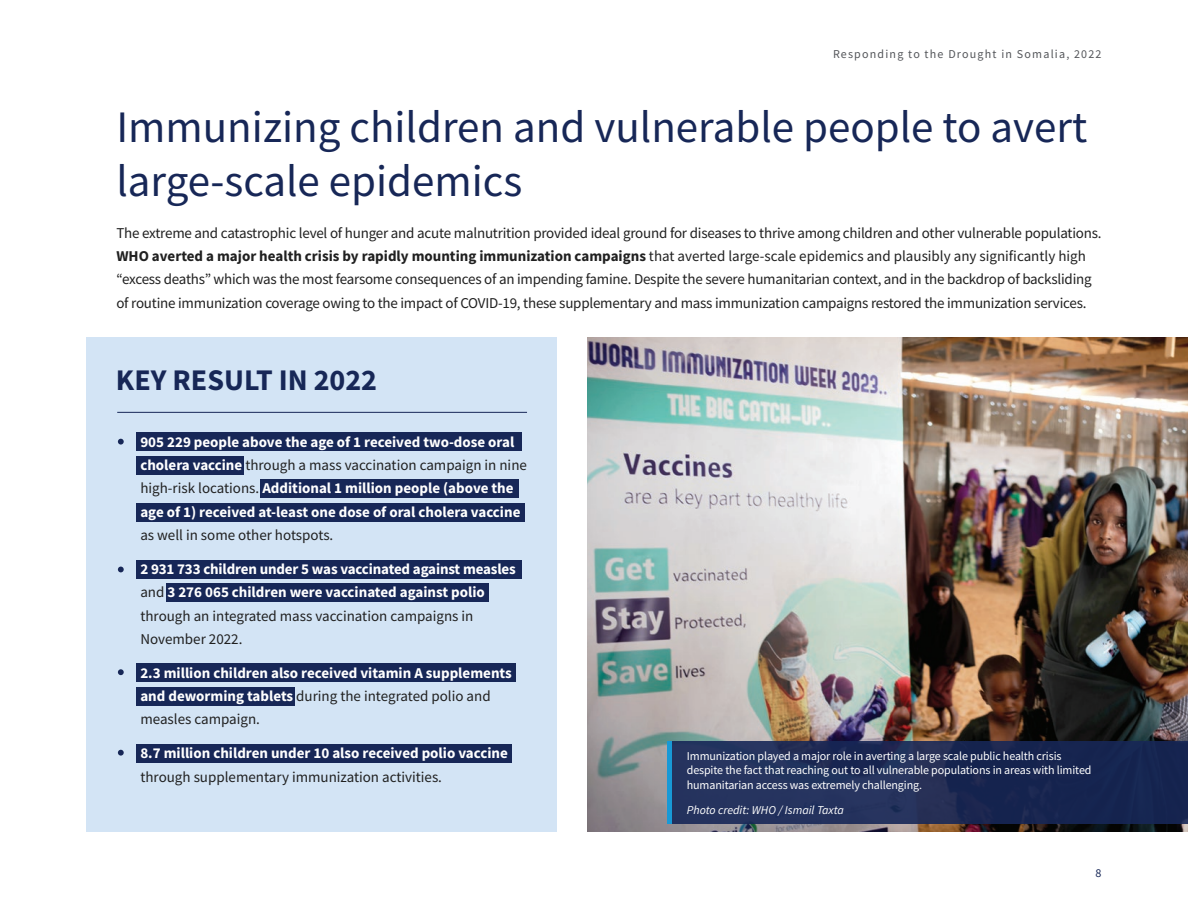
<style>
.page{position:relative;width:1188px;height:918px;background:#fff}
.page>*{position:absolute;margin:0;border:0;box-sizing:border-box;transform-origin:0 0}
.t1{font:45px/54px "Source Sans Pro";color:#172757}
.t2{font:700 30px "Source Sans Pro";color:#172757}
.t3{font:15px/23.2px "Source Sans Pro";letter-spacing:-.015em;color:#202020}
.t4{font:700 15px/23.2px "Source Sans Pro";color:#fff}
.t5{font:12px/14.4px "Source Sans Pro";letter-spacing:-.01em;color:#fff}
.t6{font:12px "Source Sans Pro";letter-spacing:.1em;color:#54565a}
.t7{font:italic 12px "Source Sans Pro";color:#fff}
.t8{font:12px "Source Sans Pro";color:#172757}
.s1{font-weight:700}
.s2{font-weight:400;color:#202020}
</style>
<div class="page">
<div style="left:86px;top:338px;width:471px;height:494px;background:#d3e4f5"></div>
<svg style="left:118px;top:439px;width:6px;height:6px"></svg>
<svg style="left:118px;top:567px;width:6px;height:5px"></svg>
<svg style="left:118px;top:669px;width:6px;height:6px"></svg>
<svg style="left:118px;top:750px;width:6px;height:6px"></svg>
<img style="left:587px;top:338px;width:601px;height:494px">
<div style="left:136px;top:432px;width:385px;height:19px;background:#172757"></div>
<div style="left:136px;top:560px;width:385px;height:19px;background:#172757"></div>
<div style="left:136px;top:663px;width:380px;height:19px;background:#172757"></div>
<div style="left:136px;top:745px;width:375px;height:18px;background:#172757"></div>
<div style="left:136px;top:456px;width:108px;height:19px;background:#172757"></div>
<div style="left:136px;top:504px;width:389px;height:18px;background:#172757"></div>
<div style="left:260px;top:479px;width:258px;height:19px;background:#172757"></div>
<div style="left:166px;top:584px;width:323px;height:18px;background:#172757"></div>
<div style="left:136px;top:687px;width:159px;height:18px;background:#172757"></div>
<div style="left:671px;top:741px;width:517px;height:83px;background:linear-gradient(to right,#283661,#13214c)"></div>
<div style="left:667px;top:741px;width:5px;height:83px;background:#1899d6"></div>
<hr style="left:117px;top:412px;width:410px;height:1px;background:#172757">
<p class="t6" style="left:833px;top:46px;width:270px">Responding to the Drought in Somalia, 2022</p>
<h1 class="t1" style="left:116px;top:100px;width:972px">Immunizing children and vulnerable people to avert large-scale epidemics</h1>
<p class="t3" style="left:116px;top:221px;width:987px">The extreme and catastrophic level of hunger and acute malnutrition provided ideal ground for diseases to thrive among children and other vulnerable populations.<br><span class="s1">WHO averted a major health crisis by rapidly mounting immunization campaigns</span> that averted large-scale epidemics and plausibly any significantly high “excess deaths” which was the most fearsome consequences of an impending famine. Despite the severe humanitarian context, and in the backdrop of backsliding of routine immunization coverage owing to the impact of COVID-19, these supplementary and mass immunization campaigns restored the immunization services.</p>
<h2 class="t2" style="left:116px;top:360px;width:263px">KEY RESULT IN 2022</h2>
<p class="t4" style="left:140px;top:430px;width:388px">905 229 people above the age of 1 received two-dose oral cholera vaccine <span class="s2">through a mass vaccination campaign in nine high-risk locations.</span> Additional 1 million people (above the age of 1) received at-least one dose of oral cholera vaccine</p>
<p class="t3" style="left:140px;top:523px;width:194px">as well in some other hotspots.</p>
<p class="t4" style="left:140px;top:557px;width:377px">2 931 733 children under 5 was vaccinated against measles <span class="s2">and</span> 3 276 065 children were vaccinated against polio <span class="s2">through an integrated mass vaccination campaigns in November 2022.</span></p>
<p class="t4" style="left:140px;top:661px;width:373px">2.3 million children also received vitamin A supplements and deworming tablets <span class="s2">during the integrated polio and measles campaign.</span></p>
<p class="t4" style="left:140px;top:742px;width:369px">8.7 million children under 10 also received polio vaccine</p>
<p class="t3" style="left:140px;top:765px;width:303px">through supplementary immunization activities.</p>
<p class="t5" style="left:687px;top:749px;width:406px">Immunization played a major role in averting a large scale public health crisis despite the fact that reaching out to all vulnerable populations in areas with limited humanitarian access was extremely challenging.</p>
<p class="t7" style="left:687px;top:802px;width:159px">Photo credit: WHO / Ismail Taxta</p>
<p class="t8" style="left:1096px;top:865px;width:7px">8</p>
</div>
